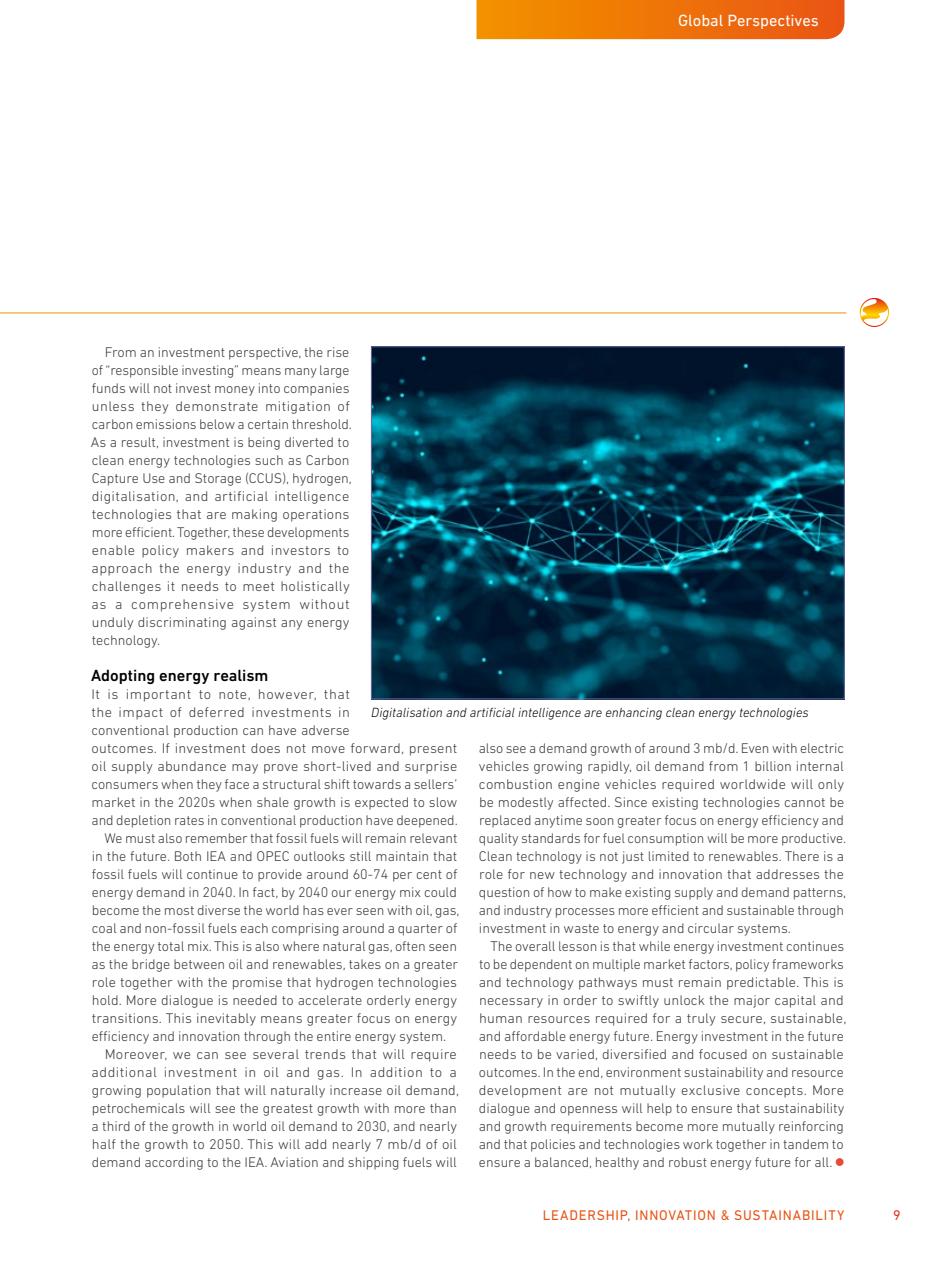
<style>
.page{position:relative;width:936px;height:1263px;background:#fff}
.page>*{position:absolute;margin:0;border:0;box-sizing:border-box;transform-origin:0 0}
.t1{font:500 16.5px "DIN Next LT Pro";color:#000}
.t2{font:16.5px "DIN Next LT Pro";color:#fff}
.t3{font:300 14.25px/18px "DIN Next LT Pro";color:#3c3c3b}
.t4{font:300 14.25px "DIN Next LT Pro";letter-spacing:.035em;color:#3c3c3b}
.t5{font:300 14.25px "DIN Next LT Pro";letter-spacing:.02em;color:#3c3c3b}
.t6{font:14.25px "DIN Next LT Pro";letter-spacing:.06em;color:#e95314}
.t7{font:300 14.25px "DIN Next LT Pro";letter-spacing:.03em;color:#3c3c3b}
.t8{font:14.25px "DIN Next LT Pro";color:#e63024}
.t9{font:italic 300 13.5px "DIN Next LT Pro";color:#000}
.s1{color:#e94a34}
</style>
<div class="page">
<svg style="left:476px;top:0;width:368px;height:39px;background:#ee7409"></svg>
<svg style="left:859px;top:298px;width:30px;height:29px"></svg>
<hr style="left:0;top:313px;width:846px;height:1px;background:#f39200">
<img style="left:373px;top:349px;width:469px;height:348px">
<p class="t2" style="left:678px;top:11px;width:142px">Global Perspectives</p>
<p class="t3" style="left:91px;top:343px;width:262px;text-indent:14px">From an investment perspective, the rise of “responsible investing” means many large funds will not invest money into companies unless they demonstrate mitigation of carbon emissions below a certain threshold.<br>As a result, investment is being diverted to clean energy technologies such as Carbon Capture Use and Storage (CCUS), hydrogen, digitalisation, and artificial intelligence technologies that are making operations more efficient. Together, these developments enable policy makers and investors to approach the energy industry and the challenges it needs to meet holistically as a comprehensive system without unduly discriminating against any energy technology.</p>
<p class="t1" style="left:91px;top:666px;width:179px">Adopting energy realism</p>
<p class="t4" style="left:91px;top:686px;width:260px">It is important to note, however, that</p>
<p class="t7" style="left:91px;top:704px;width:260px">the impact of deferred investments in</p>
<p class="t3" style="left:91px;top:721px;width:260px">conventional production can have adverse</p>
<p class="t3" style="left:91px;top:739px;width:367px">outcomes. If investment does not move forward, present</p>
<p class="t3" style="left:91px;top:757px;width:367px">oil supply abundance may prove short-lived and surprise</p>
<p class="t3" style="left:91px;top:775px;width:367px">consumers when they face a structural shift towards a sellers’</p>
<p class="t3" style="left:91px;top:793px;width:367px">market in the 2020s when shale growth is expected to slow</p>
<p class="t3" style="left:91px;top:811px;width:368px">and depletion rates in conventional production have deepened.</p>
<p class="t3" style="left:105px;top:829px;width:354px">We must also remember that fossil fuels will remain relevant</p>
<p class="t3" style="left:92px;top:847px;width:367px">in the future. Both IEA and OPEC outlooks still maintain that</p>
<p class="t3" style="left:92px;top:865px;width:367px">fossil fuels will continue to provide around 60-74 per cent of</p>
<p class="t3" style="left:92px;top:883px;width:366px">energy demand in 2040. In fact, by 2040 our energy mix could</p>
<p class="t3" style="left:92px;top:901px;width:369px">become the most diverse the world has ever seen with oil, gas,</p>
<p class="t3" style="left:92px;top:919px;width:367px">coal and non-fossil fuels each comprising around a quarter of</p>
<p class="t3" style="left:92px;top:937px;width:366px">the energy total mix. This is also where natural gas, often seen</p>
<p class="t3" style="left:91px;top:955px;width:368px">as the bridge between oil and renewables, takes on a greater</p>
<p class="t3" style="left:92px;top:973px;width:366px">role together with the promise that hydrogen technologies</p>
<p class="t3" style="left:92px;top:991px;width:367px">hold. More dialogue is needed to accelerate orderly energy</p>
<p class="t3" style="left:92px;top:1009px;width:367px">transitions. This inevitably means greater focus on energy</p>
<p class="t3" style="left:92px;top:1027px;width:356px">efficiency and innovation through the entire energy system.</p>
<p class="t5" style="left:105px;top:1046px;width:353px">Moreover, we can see several trends that will require</p>
<p class="t4" style="left:91px;top:1064px;width:367px">additional investment in oil and gas. In addition to a</p>
<p class="t3" style="left:92px;top:1081px;width:369px">growing population that will naturally increase oil demand,</p>
<p class="t3" style="left:92px;top:1099px;width:366px">petrochemicals will see the greatest growth with more than</p>
<p class="t3" style="left:91px;top:1117px;width:367px">a third of the growth in world oil demand to 2030, and nearly</p>
<p class="t3" style="left:92px;top:1135px;width:366px">half the growth to 2050. This will add nearly 7 mb/d of oil</p>
<p class="t3" style="left:92px;top:1153px;width:366px">demand according to the IEA. Aviation and shipping fuels will</p>
<p class="t9" style="left:371px;top:705px;width:439px">Digitalisation and artificial intelligence are enhancing clean energy technologies</p>
<p class="t3" style="left:478px;top:739px;width:369px">also see a demand growth of around 3 mb/d. Even with electric vehicles growing rapidly, oil demand from 1 billion internal combustion engine vehicles required worldwide will only be modestly affected. Since existing technologies cannot be replaced anytime soon greater focus on energy efficiency and quality standards for fuel consumption will be more productive.<br>Clean technology is not just limited to renewables. There is a role for new technology and innovation that addresses the question of how to make existing supply and demand patterns, and industry processes more efficient and sustainable through investment in waste to energy and circular systems.</p>
<p class="t3" style="left:478px;top:937px;width:369px;text-indent:12px">The overall lesson is that while energy investment continues to be dependent on multiple market factors, policy frameworks and technology pathways must remain predictable. This is necessary in order to swiftly unlock the major capital and human resources required for a truly secure, sustainable, and affordable energy future. Energy investment in the future needs to be varied, diversified and focused on sustainable outcomes. In the end, environment sustainability and resource development are not mutually exclusive concepts. More dialogue and openness will help to ensure that sustainability and growth requirements become more mutually reinforcing and that policies and technologies work together in tandem to ensure a balanced, healthy and robust energy future for all. <span class="s1">●</span></p>
<p class="t6" style="left:543px;top:1207px;width:303px">LEADERSHIP, INNOVATION &amp; SUSTAINABILITY</p>
<p class="t8" style="left:893px;top:1207px;width:9px">9</p>
</div>
